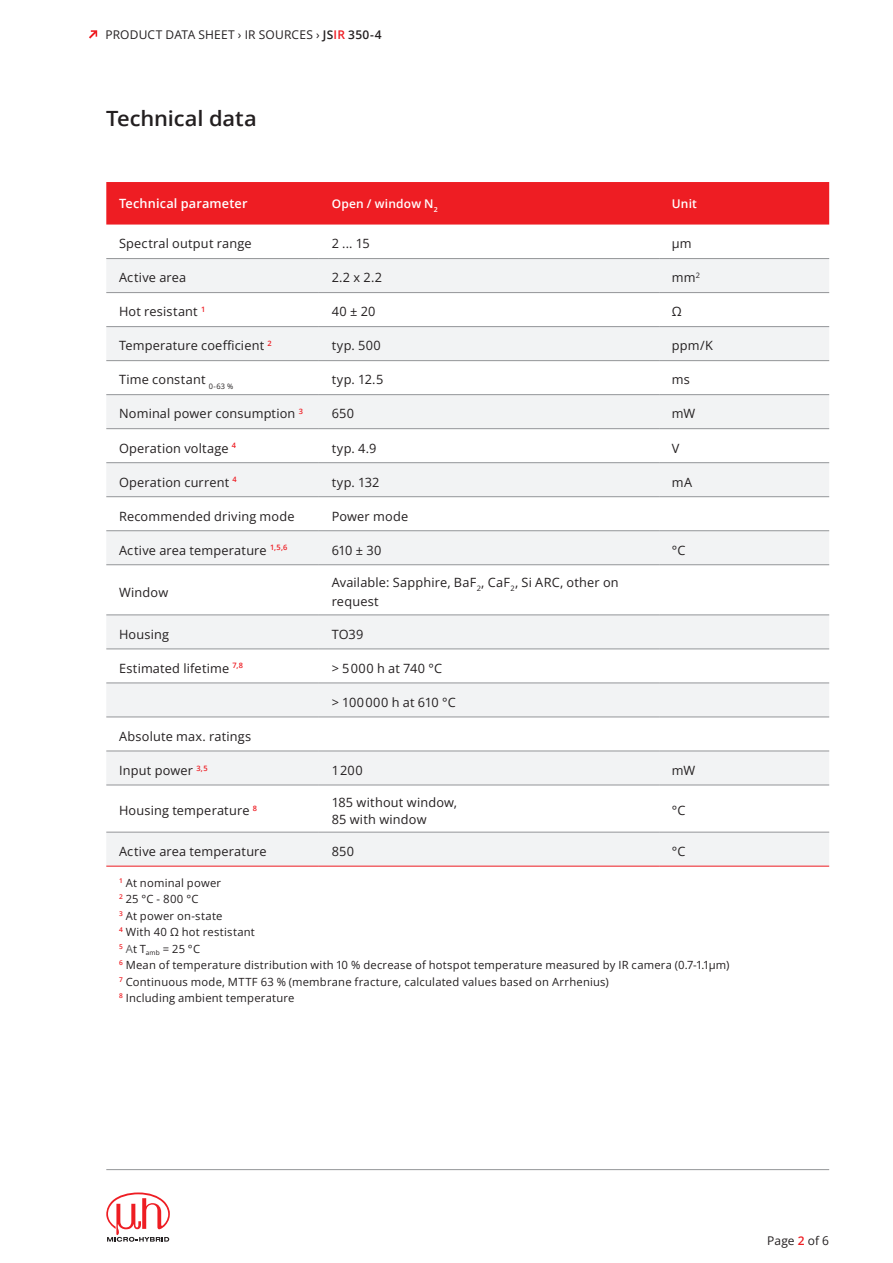
<style>
.page{position:relative;width:893px;height:1263px;background:#fff}
.page>*{position:absolute;margin:0;border:0;box-sizing:border-box;transform-origin:0 0}
.Headline_2{font:600 21px "Open Sans";letter-spacing:-.005em;color:#231f20;scale:1.04 1}
.Tabellenziffern{font:12.75px/19.5px "Open Sans";letter-spacing:.015em;color:#231f20}
.Tabellenziffern_fett{font:600 12.75px "Open Sans";letter-spacing:.01em;color:#fff}
.Fließtext_9_pt{font:12px "Open Sans";letter-spacing:.015em;color:#231f20}
.Tabellenziffern_fett-2{font:600 12px "Open Sans";letter-spacing:.015em;color:#fff}
.Fußnote{font:11.25px "Open Sans";letter-spacing:.02em;color:#231f20}
.s1{font-weight:600}
.s2{font-weight:600;color:#ee1d23}
.s3{color:#57585a}
</style>
<div class="page">
<svg style="left:106px;top:1192px;width:64px;height:50px"></svg>
<hr style="left:106px;top:1169px;width:723px;height:1px;background:#939598">
<svg style="left:89px;top:30px;width:8px;height:9px"></svg>
<div style="left:106px;top:182px;width:723px;height:43px;background:#ee1d23"></div>
<svg style="left:106px;top:259px;width:723px;height:607px;fill:#f2f3f4"></svg>
<hr style="left:106px;top:258px;width:213px;height:1px;background:#939598">
<hr style="left:319px;top:258px;width:340px;height:1px;background:#939598">
<hr style="left:659px;top:258px;width:170px;height:1px;background:#939598">
<hr style="left:106px;top:292px;width:213px;height:1px;background:#939598">
<hr style="left:319px;top:292px;width:340px;height:1px;background:#939598">
<hr style="left:659px;top:292px;width:170px;height:1px;background:#939598">
<hr style="left:106px;top:326px;width:213px;height:1px;background:#939598">
<hr style="left:319px;top:326px;width:340px;height:1px;background:#939598">
<hr style="left:659px;top:326px;width:170px;height:1px;background:#939598">
<hr style="left:106px;top:360px;width:213px;height:1px;background:#939598">
<hr style="left:319px;top:360px;width:340px;height:1px;background:#939598">
<hr style="left:659px;top:360px;width:170px;height:1px;background:#939598">
<hr style="left:106px;top:394px;width:213px;height:1px;background:#939598">
<hr style="left:319px;top:394px;width:340px;height:1px;background:#939598">
<hr style="left:659px;top:394px;width:170px;height:1px;background:#939598">
<hr style="left:106px;top:428px;width:213px;height:1px;background:#939598">
<hr style="left:319px;top:428px;width:340px;height:1px;background:#939598">
<hr style="left:659px;top:428px;width:170px;height:1px;background:#939598">
<hr style="left:106px;top:462px;width:213px;height:1px;background:#939598">
<hr style="left:319px;top:462px;width:340px;height:1px;background:#939598">
<hr style="left:659px;top:462px;width:170px;height:1px;background:#939598">
<hr style="left:106px;top:496px;width:213px;height:1px;background:#939598">
<hr style="left:319px;top:496px;width:340px;height:1px;background:#939598">
<hr style="left:659px;top:496px;width:170px;height:1px;background:#939598">
<hr style="left:106px;top:530px;width:213px;height:1px;background:#939598">
<hr style="left:319px;top:530px;width:340px;height:1px;background:#939598">
<hr style="left:659px;top:530px;width:170px;height:1px;background:#939598">
<hr style="left:106px;top:564px;width:213px;height:1px;background:#939598">
<hr style="left:319px;top:564px;width:340px;height:1px;background:#939598">
<hr style="left:659px;top:564px;width:170px;height:1px;background:#939598">
<hr style="left:106px;top:615px;width:213px;height:1px;background:#939598">
<hr style="left:319px;top:615px;width:340px;height:1px;background:#939598">
<hr style="left:659px;top:615px;width:170px;height:1px;background:#939598">
<hr style="left:106px;top:649px;width:213px;height:1px;background:#939598">
<hr style="left:319px;top:649px;width:340px;height:1px;background:#939598">
<hr style="left:659px;top:649px;width:170px;height:1px;background:#939598">
<hr style="left:106px;top:683px;width:213px;height:1px;background:#939598">
<hr style="left:319px;top:683px;width:340px;height:1px;background:#939598">
<hr style="left:659px;top:683px;width:170px;height:1px;background:#939598">
<hr style="left:106px;top:717px;width:213px;height:1px;background:#939598">
<hr style="left:319px;top:717px;width:340px;height:1px;background:#939598">
<hr style="left:659px;top:717px;width:170px;height:1px;background:#939598">
<hr style="left:106px;top:751px;width:213px;height:1px;background:#939598">
<hr style="left:319px;top:751px;width:340px;height:1px;background:#939598">
<hr style="left:659px;top:751px;width:170px;height:1px;background:#939598">
<hr style="left:106px;top:785px;width:213px;height:1px;background:#939598">
<hr style="left:319px;top:785px;width:340px;height:1px;background:#939598">
<hr style="left:659px;top:785px;width:170px;height:1px;background:#939598">
<hr style="left:106px;top:832px;width:213px;height:1px;background:#939598">
<hr style="left:319px;top:832px;width:340px;height:1px;background:#939598">
<hr style="left:659px;top:832px;width:170px;height:1px;background:#939598">
<hr style="left:106px;top:866px;width:213px;height:1px;background:#ee1d23">
<hr style="left:319px;top:866px;width:340px;height:1px;background:#ee1d23">
<hr style="left:659px;top:866px;width:170px;height:1px;background:#ee1d23">
<p class="Fließtext_9_pt" style="left:105px;top:26px;width:278px">PRODUCT DATA SHEET › IR SOURCES › <span class="s1">JS</span><span class="s2">IR</span> <span class="s1">350-4</span></p>
<p class="Headline_2" style="left:106px;top:104px;width:146px">Technical data</p>
<p class="Tabellenziffern_fett" style="left:119px;top:195px;width:130px">Technical parameter</p>
<p class="Tabellenziffern_fett-2" style="left:332px;top:195px;width:108px">Open / window N<sub>2</sub></p>
<p class="Tabellenziffern_fett-2" style="left:672px;top:195px;width:27px">Unit</p>
<p class="Tabellenziffern" style="left:119px;top:234px;width:134px">Spectral output range</p>
<p class="Tabellenziffern" style="left:332px;top:234px;width:40px">2 ... 15</p>
<p class="Tabellenziffern" style="left:672px;top:234px;width:21px">µm</p>
<p class="Tabellenziffern" style="left:119px;top:268px;width:69px">Active area</p>
<p class="Tabellenziffern" style="left:332px;top:268px;width:52px">2.2 x 2.2</p>
<p class="Tabellenziffern" style="left:672px;top:268px;width:30px">mm<sup>2</sup></p>
<p class="Tabellenziffern" style="left:119px;top:302px;width:88px">Hot resistant <sup>1</sup></p>
<p class="Tabellenziffern" style="left:332px;top:302px;width:45px">40 ± 20</p>
<p class="Tabellenziffern" style="left:672px;top:302px;width:11px">Ω</p>
<p class="Tabellenziffern" style="left:119px;top:336px;width:154px">Temperature coefficient <sup>2</sup></p>
<p class="Tabellenziffern" style="left:332px;top:336px;width:51px">typ. 500</p>
<p class="Tabellenziffern" style="left:672px;top:336px;width:42px">ppm/K</p>
<p class="Tabellenziffern" style="left:119px;top:370px;width:116px">Time constant <sub>0-63</sub> <sub>%</sub></p>
<p class="Tabellenziffern" style="left:332px;top:370px;width:53px">typ. 12.5</p>
<p class="Tabellenziffern" style="left:672px;top:370px;width:20px">ms</p>
<p class="Tabellenziffern" style="left:119px;top:404px;width:185px">Nominal power consumption <sup>3</sup></p>
<p class="Tabellenziffern" style="left:332px;top:404px;width:24px">650</p>
<p class="Tabellenziffern" style="left:672px;top:404px;width:25px">mW</p>
<p class="Tabellenziffern" style="left:119px;top:438px;width:119px">Operation voltage <sup>4</sup></p>
<p class="Tabellenziffern" style="left:332px;top:438px;width:46px">typ. 4.9</p>
<p class="Tabellenziffern" style="left:672px;top:438px;width:9px">V</p>
<p class="Tabellenziffern" style="left:119px;top:472px;width:119px">Operation current <sup>4</sup></p>
<p class="Tabellenziffern" style="left:332px;top:472px;width:49px">typ. 132</p>
<p class="Tabellenziffern" style="left:672px;top:472px;width:22px">mA</p>
<p class="Tabellenziffern" style="left:119px;top:506px;width:177px">Recommended driving mode</p>
<p class="Tabellenziffern" style="left:332px;top:506px;width:78px">Power mode</p>
<p class="Tabellenziffern" style="left:119px;top:540px;width:170px">Active area temperature <sup>1,5,6</sup></p>
<p class="Tabellenziffern" style="left:332px;top:540px;width:51px">610 ± 30</p>
<p class="Tabellenziffern" style="left:672px;top:540px;width:15px">°C</p>
<p class="Tabellenziffern" style="left:119px;top:582px;width:51px">Window</p>
<p class="Tabellenziffern" style="left:332px;top:572px;width:289px">Available: Sapphire, BaF<sub>2</sub>, CaF<sub>2</sub>, Si ARC, other on request</p>
<p class="Tabellenziffern" style="left:119px;top:624px;width:51px">Housing</p>
<p class="Tabellenziffern" style="left:332px;top:624px;width:33px">TO39</p>
<p class="Tabellenziffern" style="left:119px;top:658px;width:126px">Estimated lifetime <sup>7,8</sup></p>
<p class="Tabellenziffern" style="left:332px;top:658px;width:112px">&gt; 5 000 h at 740 °C</p>
<p class="Tabellenziffern" style="left:332px;top:692px;width:126px">&gt; 100 000 h at 610 °C</p>
<p class="Tabellenziffern" style="left:119px;top:726px;width:134px">Absolute max. ratings</p>
<p class="Tabellenziffern" style="left:119px;top:760px;width:90px">Input power <sup>3,5</sup></p>
<p class="Tabellenziffern" style="left:332px;top:760px;width:33px">1 200</p>
<p class="Tabellenziffern" style="left:672px;top:760px;width:25px">mW</p>
<p class="Tabellenziffern" style="left:119px;top:801px;width:139px">Housing temperature <sup>8</sup></p>
<p class="Tabellenziffern" style="left:332px;top:792px;width:127px">185 without window,</p>
<p class="Tabellenziffern" style="left:332px;top:809px;width:96px">85 with window</p>
<p class="Tabellenziffern" style="left:672px;top:801px;width:15px">°C</p>
<p class="Tabellenziffern" style="left:119px;top:841px;width:149px">Active area temperature</p>
<p class="Tabellenziffern" style="left:332px;top:841px;width:24px">850</p>
<p class="Tabellenziffern" style="left:672px;top:841px;width:15px">°C</p>
<p class="Fußnote" style="left:119px;top:875px;width:104px"><sup>1</sup> At nominal power</p>
<p class="Fußnote" style="left:119px;top:891px;width:81px"><sup>2</sup> 25 °C - 800 °C</p>
<p class="Fußnote" style="left:119px;top:908px;width:105px"><sup>3</sup> At power on-state</p>
<p class="Fußnote" style="left:119px;top:924px;width:137px"><sup>4</sup> With 40 Ω hot restistant</p>
<p class="Fußnote" style="left:119px;top:941px;width:83px"><sup>5</sup> <span class="s3">A</span>t T<sub>amb</sub> = 25 °C</p>
<p class="Fußnote" style="left:119px;top:957px;width:612px"><sup>6</sup> Mean of temperature distribution with 10 % decrease of hotspot temperature measured by IR camera (0.7-1.1µm)</p>
<p class="Fußnote" style="left:119px;top:974px;width:491px"><sup>7</sup> Continuous mode, MTTF 63 % (membrane fracture, calculated values based on Arrhenius)</p>
<p class="Fußnote" style="left:119px;top:990px;width:177px"><sup>8</sup> Including ambient temperature</p>
<p class="Fließtext_9_pt" style="left:767px;top:1232px;width:63px">Page <span class="s2">2</span> of 6</p>
</div>
